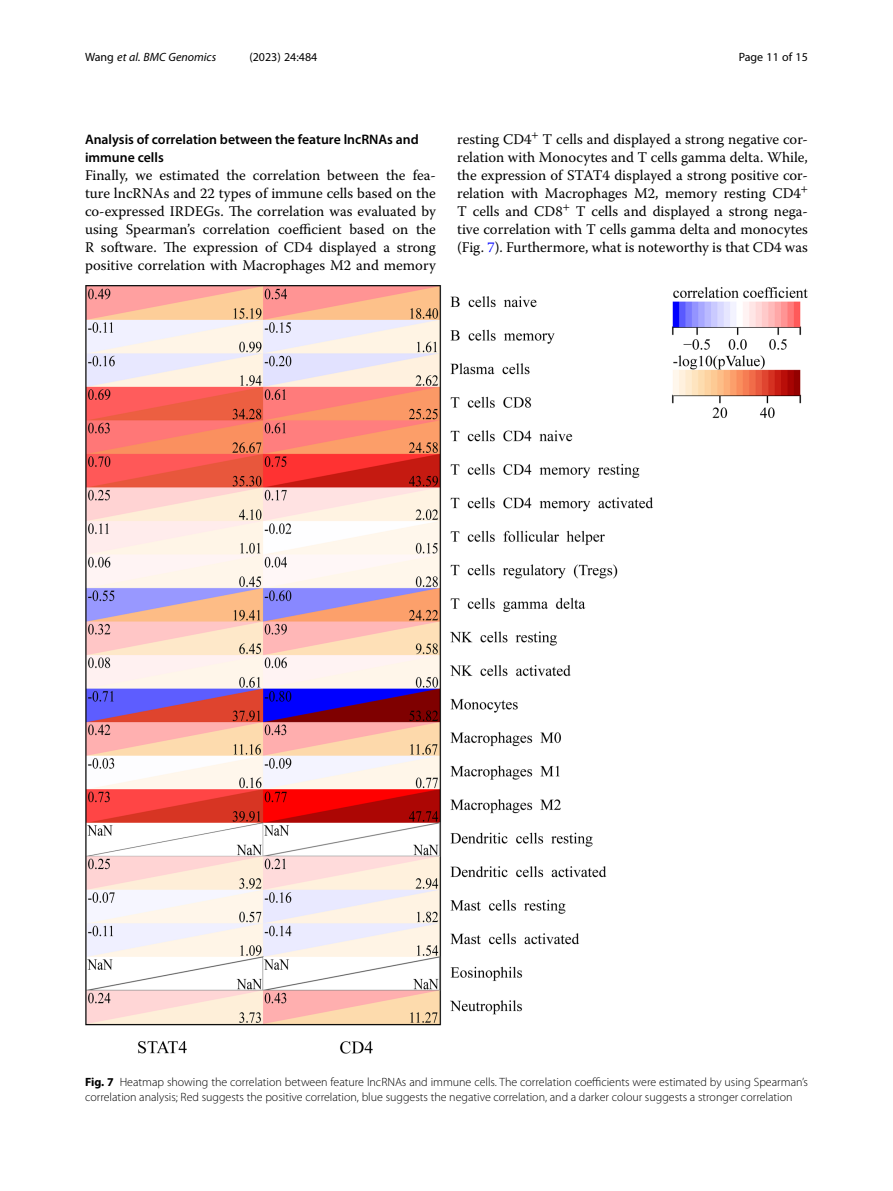
<style>
.page{position:relative;width:893px;height:1191px;background:#fff}
.page>*{position:absolute;margin:0;border:0;box-sizing:border-box;transform-origin:0 0}
.Body_Text{font:14.7px/18px "Warnock Pro";color:#000;text-align:justify}
.Head_2{font:600 13.8px/18px "Myriad Pro";color:#000}
.Figure_Caption{font:300 12px/15px "Myriad Pro";color:#000}
.t1{font:12px "Myriad Pro";color:#000}
.t2{font:italic 12px "Myriad Pro";color:#000}
.s1{font-style:normal}
.s2{color:#00f}
.s3{font-weight:700}
</style>
<div class="page">
<img style="left:85px;top:286px;width:723px;height:768px">
<p class="t2" style="left:85px;top:50px;width:133px"><span class="s1">Wang</span> et al. BMC Genomics</p>
<p class="t1" style="left:249px;top:50px;width:70px">(2023) 24:484</p>
<p class="t1" style="left:739px;top:50px;width:71px">Page 11 of 15</p>
<p class="Head_2" style="left:85px;top:130px;width:335px">Analysis of correlation between the feature lncRNAs and immune cells</p>
<p class="Body_Text" style="left:85px;top:166px;width:352px">Finally, we estimated the correlation between the fea&shy;ture lncRNAs and 22 types of immune cells based on the co-expressed IRDEGs. The correlation was evaluated by using Spearman’s correlation coefficient based on the R software. The expression of CD4 displayed a strong positive correlation with Macrophages M2 and memory</p>
<p class="Body_Text" style="left:457px;top:130px;width:352px">resting CD4<sup>+</sup> T cells and displayed a strong negative cor&shy;relation with Monocytes and T cells gamma delta. While, the expression of STAT4 displayed a strong positive cor&shy;relation with Macrophages M2, memory resting CD4<sup>+ </sup>T cells and CD8<sup>+</sup> T cells and displayed a strong nega&shy;tive correlation with T cells gamma delta and monocytes (Fig. <span class="s2">7</span>). Furthermore, what is noteworthy is that CD4 was</p>
<p class="Figure_Caption" style="left:85px;top:1074px;width:724px"><span class="s3">Fig. 7</span> Heatmap showing the correlation between feature lncRNAs and immune cells. The correlation coefficients were estimated by using Spearman’s correlation analysis; Red suggests the positive correlation, blue suggests the negative correlation, and a darker colour suggests a stronger correlation</p>
</div>
